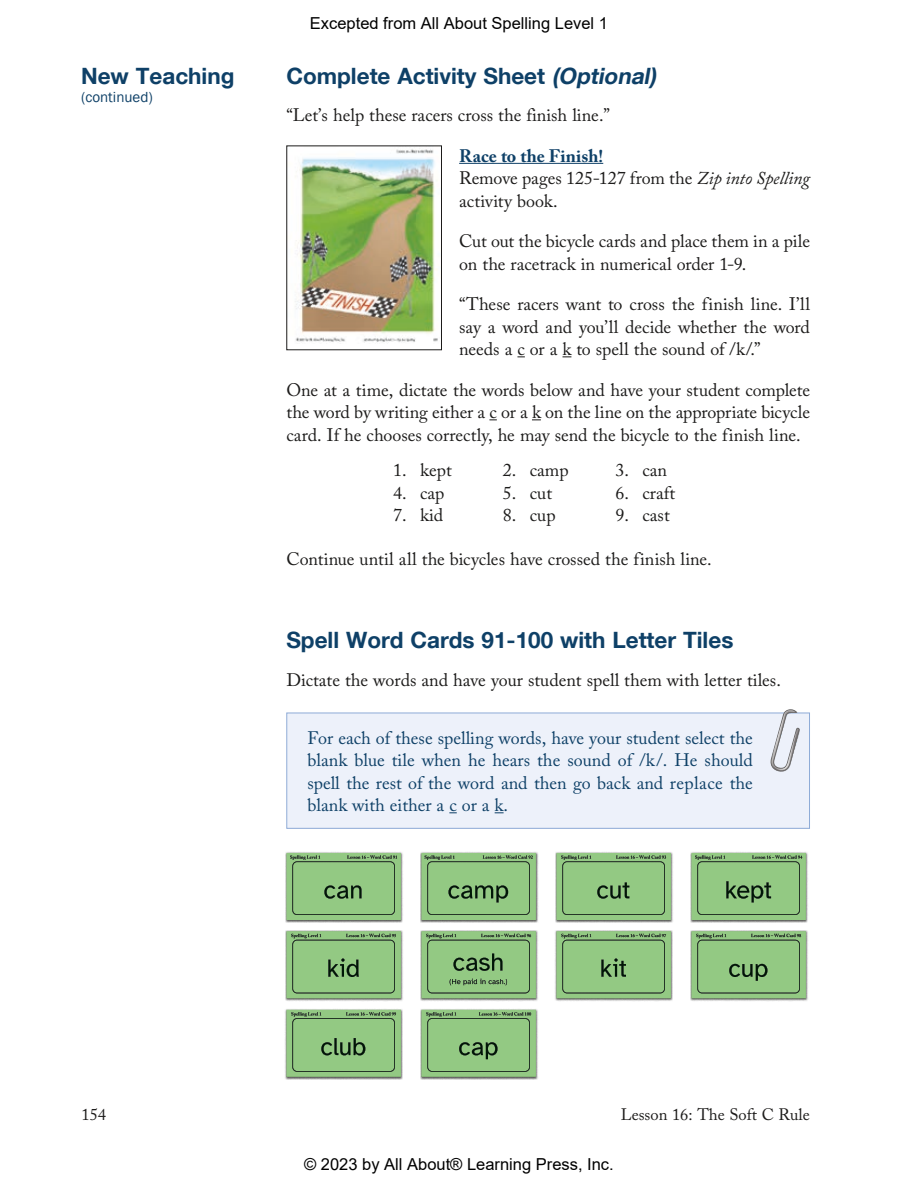
<style>
.page{position:relative;width:918px;height:1188px;background:#fff}
.page>*{position:absolute;margin:0;border:0;box-sizing:border-box;transform-origin:0 0}
.t1{font:700 22.5px "Helvetica Neue LT Com";color:#0e4067}
.t2{font:18px/22.5px "Adobe Caslon Pro";color:#1c1b1a}
.t3{font:18px/22.5px "Adobe Caslon Pro";color:#0e4067;text-align:justify}
.t4{font:16.5px "Arial";color:#000}
.t5{font:16.5px "Adobe Caslon Pro";color:#1c1b1a}
.t6{font:15px "Franklin Gothic";color:#0e4067}
.s1{font-style:italic}
.s2{font-weight:700;color:#0e4067}
</style>
<div class="page">
<hr style="left:459px;top:163px;width:144px;height:1px;background:#0e4067">
<div style="left:287px;top:713px;width:523px;height:115px;background:#edf1fa"></div>
<div style="left:286px;top:713px;width:524px;height:116px;border:1px solid #8eabd7"></div>
<img style="left:770px;top:712px;width:15px;height:60px">
<svg style="left:771px;top:709px;width:29px;height:62px"></svg>
<div style="left:271px;top:843px;width:145px;height:85px;background:#1c1b1a;opacity:.75"></div>
<div style="left:406px;top:843px;width:145px;height:85px;background:#1c1b1a;opacity:.75"></div>
<div style="left:542px;top:843px;width:144px;height:85px;background:#1c1b1a;opacity:.75"></div>
<div style="left:676px;top:843px;width:145px;height:85px;background:#1c1b1a;opacity:.75"></div>
<div style="left:272px;top:921px;width:144px;height:86px;background:#1c1b1a;opacity:.75"></div>
<div style="left:407px;top:921px;width:144px;height:86px;background:#1c1b1a;opacity:.75"></div>
<div style="left:542px;top:921px;width:144px;height:86px;background:#1c1b1a;opacity:.75"></div>
<div style="left:677px;top:921px;width:144px;height:86px;background:#1c1b1a;opacity:.75"></div>
<div style="left:272px;top:1000px;width:144px;height:85px;background:#1c1b1a;opacity:.75"></div>
<div style="left:407px;top:1000px;width:144px;height:85px;background:#1c1b1a;opacity:.75"></div>
<img style="left:295px;top:149px;width:143px;height:194px">
<div style="left:286px;top:146px;width:156px;height:204px;border:1px solid #1c1b1a"></div>
<p class="t1" style="left:81px;top:61px;width:155px">New Teaching</p>
<p class="t6" style="left:81px;top:87px;width:73px">(continued)</p>
<p class="t4" style="left:310px;top:12px;width:300px">Excepted from All About Spelling Level 1</p>
<p class="t1" style="left:286px;top:61px;width:371px">Complete Activity Sheet <span class="s1">(Optional)</span></p>
<p class="t2" style="left:286px;top:104px;width:325px">“Let’s help these racers cross the finish line.”</p>
<p class="t2" style="left:459px;top:144px;width:352px"><span class="s2">Race to the Finish!<br></span>Remove pages 125-127 from the <span class="s1">Zip into Spelling </span>activity book.</p>
<p class="t2" style="left:459px;top:230px;width:352px">Cut out the bicycle cards and place them in a pile on the racetrack in numerical order 1-9.</p>
<p class="t2" style="left:459px;top:293px;width:352px;text-align:justify">“These racers want to cross the finish line. I’ll say a word and you’ll decide whether the word needs a c or a k to spell the sound of /k/.”</p>
<p class="t2" style="left:286px;top:378px;width:525px;text-align:justify">One at a time, dictate the words below and have your student complete the word by writing either a c or a k on the line on the appropriate bicycle card. If he chooses correctly, he may send the bicycle to the finish line.</p>
<p class="t2" style="left:393px;top:459px;width:60px">1. kept</p>
<p class="t2" style="left:393px;top:481px;width:53px">4. cap</p>
<p class="t2" style="left:393px;top:504px;width:52px">7. kid</p>
<p class="t2" style="left:503px;top:459px;width:67px">2. camp</p>
<p class="t2" style="left:503px;top:481px;width:51px">5. cut</p>
<p class="t2" style="left:503px;top:504px;width:54px">8. cup</p>
<p class="t2" style="left:616px;top:459px;width:53px">3. can</p>
<p class="t2" style="left:616px;top:481px;width:61px">6. craft</p>
<p class="t2" style="left:616px;top:504px;width:56px">9. cast</p>
<p class="t2" style="left:286px;top:548px;width:427px">Continue until all the bicycles have crossed the finish line.</p>
<p class="t1" style="left:286px;top:625px;width:449px">Spell Word Cards 91-100 with Letter Tiles</p>
<p class="t2" style="left:286px;top:669px;width:496px">Dictate the words and have your student spell them with letter tiles.</p>
<p class="t3" style="left:307px;top:726px;width:447px">For each of these spelling words, have your student select the blank blue tile when he hears the sound of /k/. He should spell the rest of the word and then go back and replace the blank with either a c or a k.</p>
<p class="t5" style="left:81px;top:1104px;width:26px">154</p>
<p class="t5" style="left:621px;top:1104px;width:190px">Lesson 16: The Soft C Rule</p>
<p class="t4" style="left:304px;top:1153px;width:311px">© 2023 by All About® Learning Press, Inc.</p>
</div>
